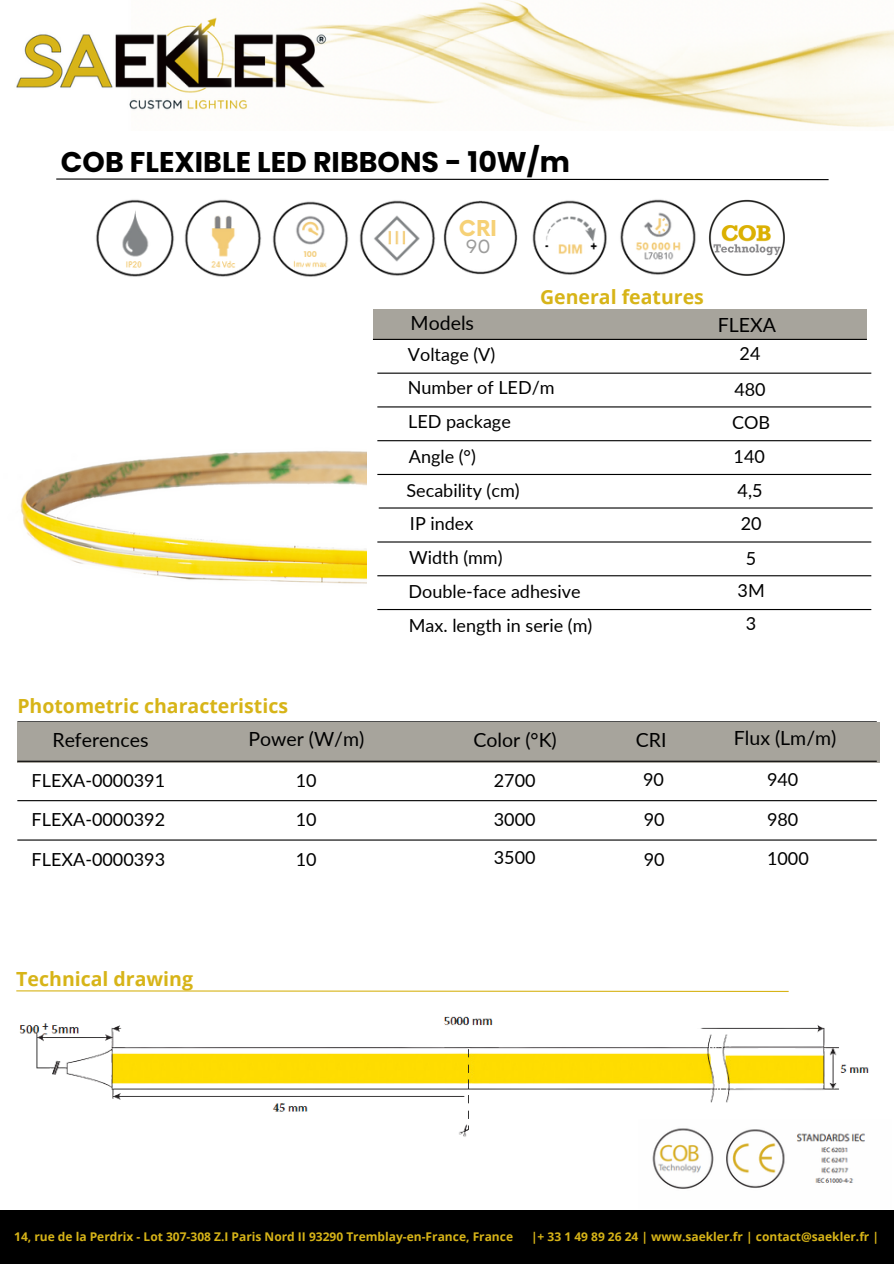
<style>
.page{position:relative;width:894px;height:1264px;background:#fff}
.page>*{position:absolute;margin:0;border:0;box-sizing:border-box;transform-origin:0 0}
.t1{font:700 28.5px "Poppins";color:#000}
.t2{font:700 21.3px "Now";color:#f6d176}
.t3{font:700 19.5px "Open Sans";color:#d7b418}
.t4{font:19.5px "Lato";color:#000}
.t5{font:18.9px "Garet";color:#9c9c9b}
.t6{font:18px "Lato";color:#000}
.t7{font:700 12px "Open Sans";color:#d7b418}
.t8{font:700 7.95px "Poppins";color:#f4d185}
</style>
<div class="page">
<hr style="left:17px;top:721px;width:859px;height:1px;background:#000">
<div style="left:17px;top:722px;width:862px;height:40px;background:#a7a49c"></div>
<hr style="left:17px;top:760px;width:859px;height:1px;background:#000">
<hr style="left:17px;top:800px;width:859px;height:1px;background:#000">
<hr style="left:17px;top:839px;width:859px;height:1px;background:#000">
<img style="left:16px;top:0;width:877px;height:127px">
<div style="left:0;top:1210px;width:893px;height:53px;background:#000"></div>
<svg style="left:56px;top:178px;width:773px;height:3px"></svg>
<div style="left:373px;top:309px;width:493px;height:30px;background:#a7a49c"></div>
<hr style="left:373px;top:339px;width:493px;height:1px;background:#000">
<hr style="left:377px;top:372px;width:494px;height:2px;background:#000">
<hr style="left:377px;top:406px;width:494px;height:1px;background:#000">
<hr style="left:377px;top:440px;width:494px;height:1px;background:#000">
<hr style="left:377px;top:474px;width:494px;height:1px;background:#000">
<hr style="left:378px;top:507px;width:494px;height:1px;background:#000">
<hr style="left:377px;top:541px;width:494px;height:1px;background:#000">
<hr style="left:377px;top:575px;width:494px;height:1px;background:#000">
<hr style="left:377px;top:609px;width:494px;height:1px;background:#000">
<svg style="left:16px;top:990px;width:773px;height:2px;background:#e7d47c"></svg>
<img style="left:20px;top:450px;width:347px;height:134px">
<img style="left:653px;top:1163px;width:201px;height:26px">
<img style="left:620px;top:199px;width:76px;height:76px">
<img style="left:532px;top:200px;width:75px;height:75px">
<img style="left:443px;top:200px;width:75px;height:75px">
<img style="left:359px;top:200px;width:77px;height:76px">
<img style="left:184px;top:199px;width:78px;height:78px">
<img style="left:96px;top:199px;width:78px;height:78px">
<img style="left:708px;top:199px;width:77px;height:77px">
<img style="left:272px;top:201px;width:77px;height:76px">
<img style="left:19px;top:1016px;width:850px;height:147px">
<p class="t1" style="left:61px;top:142px;width:510px">COB FLEXIBLE LED RIBBONS - 10W/m</p>
<h4 class="t8" style="left:303px;top:249px;width:15px">100</h4>
<p class="t3" style="left:17px;top:692px;width:272px">Photometric characteristics</p>
<h4 class="t2" style="left:458px;top:216px;width:40px">CRI</h4>
<h4 class="t5" style="left:465px;top:232px;width:27px">90</h4>
<p class="t3" style="left:540px;top:283px;width:165px">General features</p>
<p class="t4" style="left:410px;top:311px;width:65px">Models</p>
<p class="t4" style="left:717px;top:313px;width:60px">FLEXA</p>
<p class="t6" style="left:408px;top:343px;width:89px">Voltage (V)</p>
<p class="t6" style="left:739px;top:342px;width:22px">24</p>
<h3 class="t6" style="left:734px;top:378px;width:33px">480</h3>
<h4 class="t6" style="left:731px;top:411px;width:40px">COB</h4>
<h2 class="t6" style="left:733px;top:445px;width:33px">140</h2>
<p class="t6" style="left:737px;top:479px;width:26px">4,5</p>
<p class="t6" style="left:740px;top:512px;width:22px">20</p>
<h6 class="t6" style="left:745px;top:547px;width:12px">5</h6>
<p class="t6" style="left:737px;top:579px;width:29px">3M</p>
<p class="t6" style="left:745px;top:612px;width:12px">3</p>
<p class="t6" style="left:408px;top:376px;width:148px">Number of LED/m</p>
<p class="t6" style="left:408px;top:410px;width:104px">LED package</p>
<p class="t6" style="left:408px;top:445px;width:69px">Angle (°)</p>
<p class="t6" style="left:406px;top:479px;width:115px">Secability (cm)</p>
<p class="t6" style="left:410px;top:512px;width:65px">IP index</p>
<h2 class="t6" style="left:409px;top:546px;width:95px">Width (mm)</h2>
<h1 class="t6" style="left:408px;top:580px;width:173px">Double-face adhesive</h1>
<p class="t6" style="left:408px;top:614px;width:185px">Max. length in serie (m)</p>
<h6 class="t4" style="left:52px;top:727px;width:97px">References</h6>
<p class="t4" style="left:248px;top:727px;width:117px">Power (W/m)</p>
<h6 class="t4" style="left:473px;top:727px;width:85px">Color (°K)</h6>
<h5 class="t4" style="left:635px;top:727px;width:32px">CRI</h5>
<h6 class="t4" style="left:733px;top:726px;width:104px">Flux (Lm/m)</h6>
<p class="t6" style="left:32px;top:768px;width:135px">FLEXA-0000391</p>
<h6 class="t6" style="left:32px;top:808px;width:135px">FLEXA-0000392</h6>
<h6 class="t6" style="left:32px;top:847px;width:135px">FLEXA-0000393</h6>
<p class="t6" style="left:643px;top:768px;width:22px">90</p>
<h6 class="t6" style="left:643px;top:808px;width:22px">90</h6>
<p class="t6" style="left:643px;top:848px;width:22px">90</p>
<p class="t6" style="left:766px;top:768px;width:33px">940</p>
<h6 class="t6" style="left:766px;top:808px;width:33px">980</h6>
<h5 class="t6" style="left:766px;top:847px;width:43px">1000</h5>
<p class="t6" style="left:296px;top:768px;width:22px">10</p>
<h6 class="t6" style="left:296px;top:808px;width:22px">10</h6>
<h6 class="t6" style="left:296px;top:848px;width:22px">10</h6>
<p class="t6" style="left:493px;top:768px;width:43px">2700</p>
<h6 class="t6" style="left:493px;top:808px;width:43px">3000</h6>
<p class="t6" style="left:493px;top:846px;width:43px">3500</p>
<h3 class="t3" style="left:16px;top:964px;width:178px">Technical drawing</h3>
<p class="t7" style="left:14px;top:1228px;width:500px">14, rue de la Perdrix - Lot 307-308 Z.I Paris Nord II 93290 Tremblay-en-France, France</p>
<h6 class="t7" style="left:531px;top:1228px;width:349px">|+ 33 1 49 89 26 24 | www.saekler.fr | contact@saekler.fr |</h6>
</div>
